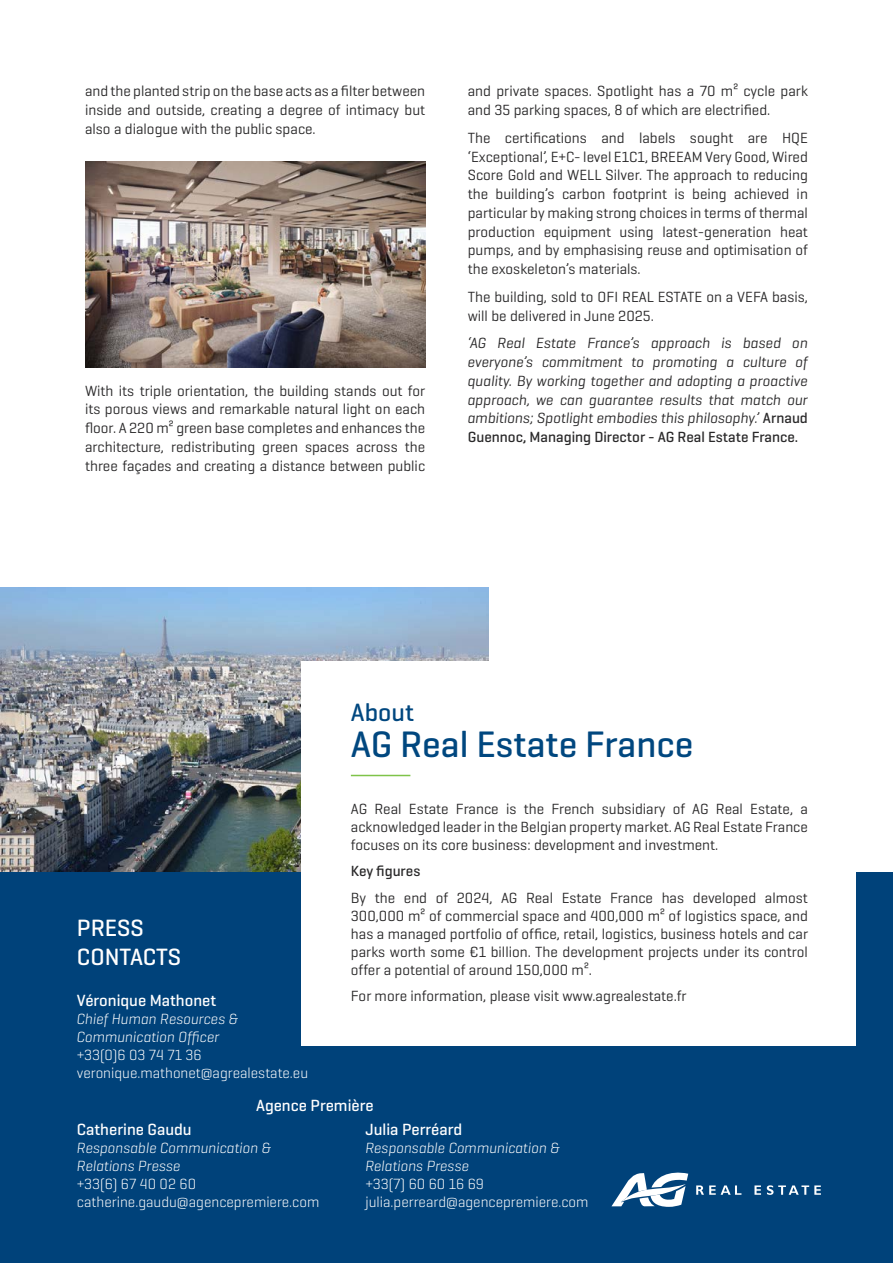
<style>
.page{position:relative;width:893px;height:1263px;background:#fff}
.page>*{position:absolute;margin:0;border:0;box-sizing:border-box;transform-origin:0 0}
.t1{font:500 37.5px "AG Geogrotesque";color:#00477f}
.t2{font:500 25.5px "AG Geogrotesque";color:#00477f}
.t3{font:500 24px/28.8px "AG Geogrotesque";color:#fff}
.t4{font:500 16.5px "AG Geogrotesque";color:#fff}
.t5{font:15px/18.8px "AG Geogrotesque";color:#292829;text-align:justify}
.t6{font:italic 15px/18.8px "AG Geogrotesque";color:#292829;text-align:justify}
.t7{font:300 15px/18px "AG Geogrotesque";color:#fff}
.t8{font:italic 300 15px/18px "AG Geogrotesque";color:#fff}
.t9{font:500 15px "AG Geogrotesque";letter-spacing:-.005em;color:#292829}
.s1{font-weight:500;font-style:normal}
</style>
<div class="page">
<img style="left:0;top:588px;width:488px;height:285px">
<div style="left:0;top:873px;width:893px;height:390px;background:#00427a"></div>
<img style="left:85px;top:162px;width:340px;height:206px">
<svg style="left:611px;top:1172px;width:77px;height:35px"></svg>
<svg style="left:754px;top:1185px;width:7px;height:10px"></svg>
<svg style="left:696px;top:1185px;width:45px;height:10px"></svg>
<svg style="left:767px;top:1185px;width:54px;height:10px"></svg>
<div style="left:301px;top:662px;width:554px;height:384px;background:#fff"></div>
<hr style="left:351px;top:775px;width:59px;height:1px;background:#7fc349">
<p class="t5" style="left:85px;top:81px;width:342px">and the planted strip on the base acts as a filter between inside and outside, creating a degree of intimacy but also a dialogue with the public space.</p>
<p class="t5" style="left:85px;top:381px;width:342px">With its triple orientation, the building stands out for its porous views and remarkable natural light on each floor. A 220 m² green base completes and enhances the architecture, redistributing green spaces across the three façades and creating a distance between public</p>
<p class="t5" style="left:468px;top:81px;width:342px">and private spaces. Spotlight has a 70 m² cycle park and 35 parking spaces, 8 of which are electrified.</p>
<p class="t5" style="left:468px;top:128px;width:342px">The certifications and labels sought are HQE ‘Exceptional’, E+C- level E1C1, BREEAM Very Good, Wired Score Gold and WELL Silver. The approach to reducing the building’s carbon footprint is being achieved in particular by making strong choices in terms of thermal production equipment using latest-generation heat pumps, and by emphasising reuse and optimisation of the exoskeleton’s materials.</p>
<p class="t5" style="left:468px;top:287px;width:342px">The building, sold to OFI REAL ESTATE on a VEFA basis, will be delivered in June 2025.</p>
<p class="t6" style="left:468px;top:333px;width:342px">‘AG Real Estate France’s approach is based on everyone’s commitment to promoting a culture of quality. By working together and adopting a proactive approach, we can guarantee results that match our ambitions; Spotlight embodies this philosophy.’ <span class="s1">Arnaud Guennoc, Managing Director - AG Real Estate France.</span></p>
<h3 class="t3" style="left:77px;top:913px;width:106px">PRESS<br>CONTACTS</h3>
<p class="t4" style="left:77px;top:990px;width:141px">Véronique Mathonet</p>
<p class="t8" style="left:77px;top:1009px;width:163px">Chief Human Resources &amp;<br>Communication Officer</p>
<p class="t7" style="left:77px;top:1045px;width:233px">+33(0)6 03 74 71 36 veronique.mathonet@agrealestate.eu</p>
<h2 class="t2" style="left:351px;top:696px;width:65px">About</h2>
<h1 class="t1" style="left:351px;top:721px;width:344px">AG Real Estate France</h1>
<p class="t5" style="left:351px;top:799px;width:459px;line-height:18px">AG Real Estate France is the French subsidiary of AG Real Estate, a acknowledged leader in the Belgian property market. AG Real Estate France focuses on its core business: development and investment.</p>
<p class="t9" style="left:351px;top:862px;width:71px">Key figures</p>
<p class="t5" style="left:351px;top:888px;width:459px;line-height:18px">By the end of 2024, AG Real Estate France has developed almost 300,000 m² of commercial space and 400,000 m² of logistics space, and has a managed portfolio of office, retail, logistics, business hotels and car parks worth some €1 billion. The development projects under its control offer a potential of around 150,000 m².</p>
<p class="t5" style="left:351px;top:986px;width:337px">For more information, please visit www.agrealestate.fr</p>
<p class="t4" style="left:256px;top:1095px;width:119px">Agence Première</p>
<p class="t4" style="left:77px;top:1119px;width:116px">Catherine Gaudu</p>
<p class="t8" style="left:77px;top:1138px;width:196px">Responsable Communication &amp;<br>Relations Presse</p>
<p class="t7" style="left:77px;top:1174px;width:244px">+33(6) 67 40 02 60 catherine.gaudu@agencepremiere.com</p>
<p class="t4" style="left:365px;top:1119px;width:98px">Julia Perréard</p>
<p class="t8" style="left:365px;top:1138px;width:196px">Responsable Communication &amp;<br>Relations Presse</p>
<p class="t7" style="left:365px;top:1174px;width:225px">+33(7) 60 60 16 69 julia.perreard@agencepremiere.com</p>
</div>
